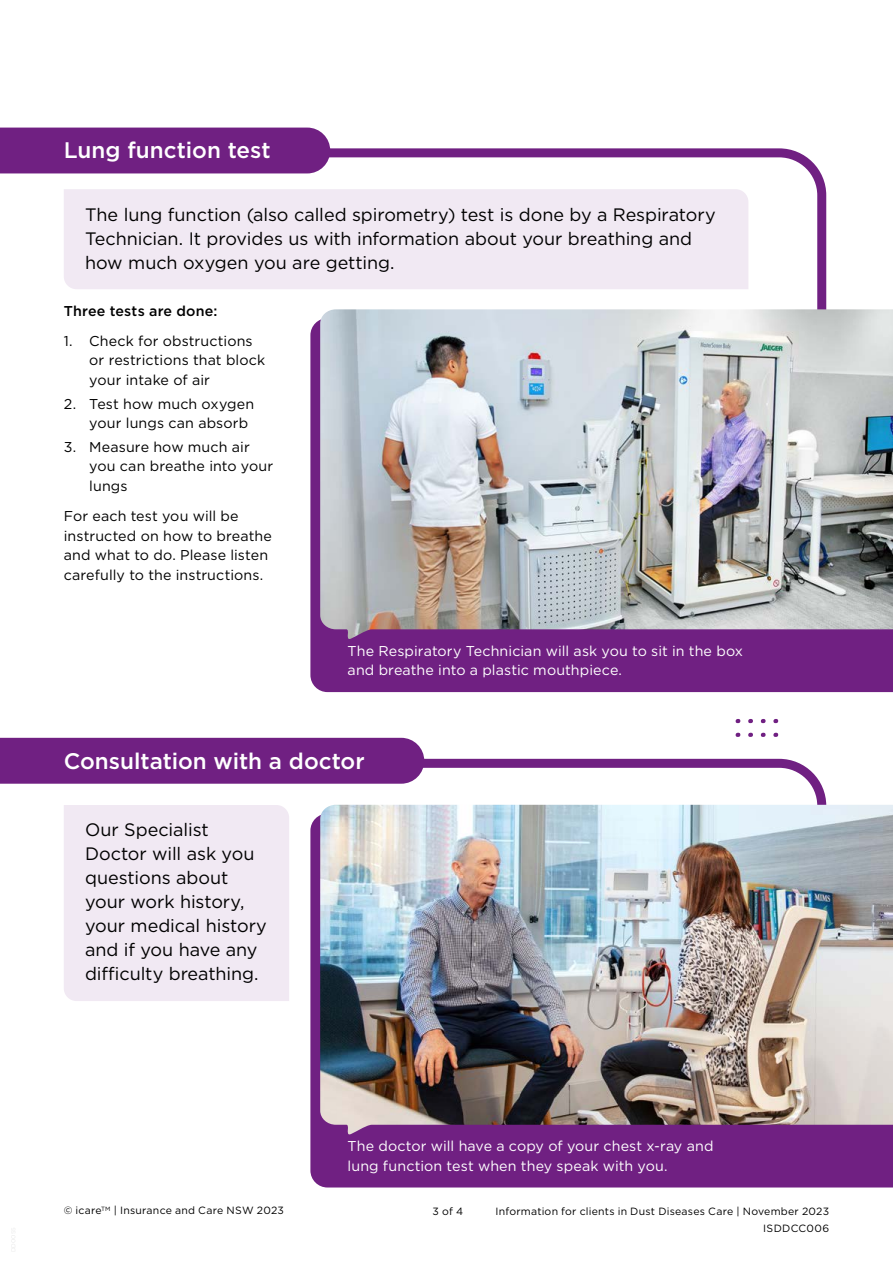
<style>
.page{position:relative;width:893px;height:1263px;background:#fff}
.page>*{position:absolute;margin:0;border:0;box-sizing:border-box;transform-origin:0 0}
.H1_bubble{font:500 22.5px "Gotham";color:#fff}
.Body_boxed{font:18px/24px "Gotham";letter-spacing:-.005em;color:#000}
.Body_Copy{font:14.25px/19.5px "Gotham";letter-spacing:.01em;color:#000}
.Body_Copy-2{font:14.25px/19.5px "Gotham";letter-spacing:.005em;color:#fff}
.Body_Copy-3{font:500 14.25px "Gotham";letter-spacing:.01em;color:#000}
.t1{font:10.5px/17px "Gotham";letter-spacing:.02em;color:#000;text-align:right}
</style>
<div class="page">
<svg style="left:334px;top:758px;width:493px;height:47px"></svg>
<svg style="left:134px;top:148px;width:693px;height:161px"></svg>
<svg style="left:736px;top:733px;width:4px;height:4px"></svg>
<svg style="left:736px;top:719px;width:4px;height:4px"></svg>
<svg style="left:748px;top:733px;width:5px;height:4px"></svg>
<svg style="left:748px;top:719px;width:5px;height:4px"></svg>
<svg style="left:761px;top:733px;width:5px;height:4px"></svg>
<svg style="left:761px;top:719px;width:5px;height:4px"></svg>
<svg style="left:773px;top:733px;width:5px;height:4px"></svg>
<svg style="left:773px;top:719px;width:5px;height:4px"></svg>
<div style="left:0;top:128px;width:330px;height:45px;background:#702082"></div>
<div style="left:64px;top:189px;width:684px;height:100px;background:#f1e9f3"></div>
<div style="left:310px;top:320px;width:583px;height:372px;background:#702082"></div>
<img style="left:320px;top:309px;width:573px;height:330px">
<div style="left:0;top:738px;width:424px;height:46px;background:#702082"></div>
<div style="left:64px;top:805px;width:225px;height:196px;background:#f1e9f3"></div>
<div style="left:310px;top:815px;width:583px;height:372px;background:#702082"></div>
<img style="left:320px;top:805px;width:573px;height:329px">
<p class="H1_bubble" style="left:64px;top:136px;width:208px">Lung function test</p>
<p class="Body_boxed" style="left:85px;top:202px;width:632px">The lung function (also called spirometry) test is done by a Respiratory<br>Technician. It provides us with information about your breathing and how much oxygen you are getting.</p>
<p class="Body_Copy-3" style="left:64px;top:301px;width:155px">Three tests are done:</p>
<p class="Body_Copy" style="left:89px;top:331px;width:177px;text-indent:-26px">1. Check for obstructions or restrictions that block your intake of air</p>
<p class="Body_Copy" style="left:89px;top:394px;width:167px;text-indent:-26px">2. Test how much oxygen your lungs can absorb</p>
<p class="Body_Copy" style="left:89px;top:437px;width:185px;text-indent:-26px">3. Measure how much air you can breathe into your lungs</p>
<p class="Body_Copy" style="left:64px;top:506px;width:210px">For each test you will be instructed on how to breathe and what to do. Please listen carefully to the instructions.</p>
<p class="Body_Copy-2" style="left:348px;top:641px;width:397px">The Respiratory Technician will ask you to sit in the box and breathe into a plastic mouthpiece.</p>
<p class="H1_bubble" style="left:64px;top:746px;width:302px">Consultation with a doctor</p>
<p class="Body_boxed" style="left:85px;top:818px;width:183px">Our Specialist<br>Doctor will ask you questions about your work history, your medical history and if you have any difficulty breathing.</p>
<p class="Body_Copy-2" style="left:348px;top:1136px;width:367px">The doctor will have a copy of your chest x-ray and lung function test when they speak with you.</p>
<p class="t1" style="left:64px;top:1201px;width:222px">© icare<sup>TM</sup> | Insurance and Care NSW 2023</p>
<p class="t1" style="left:433px;top:1202px;width:32px">3 of 4</p>
<p class="t1" style="left:496px;top:1202px;width:335px">Information for clients in Dust Diseases Care | November 2023<br>ISDDCC006</p>
</div>
